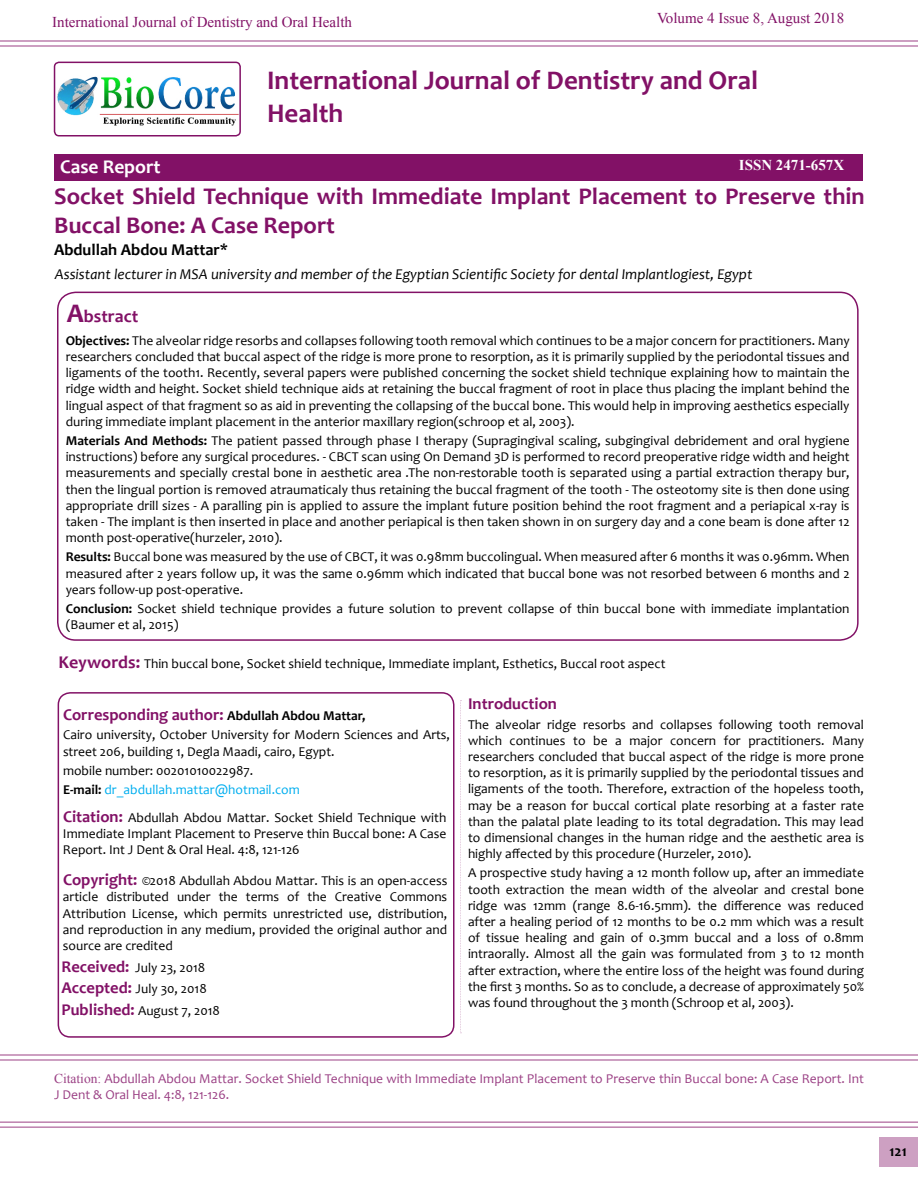
<style>
.page{position:relative;width:918px;height:1188px;background:#fff}
.page>*{position:absolute;margin:0;border:0;box-sizing:border-box;transform-origin:0 0}
.t1{font:700 27px/32.4px "Candara";color:#821166}
.t2{font:700 24px/28.8px "Candara";color:#821166}
.t3{font:700 19.5px "Candara";color:#fff}
.t4{font:700 18px "Candara";color:#821166}
.t5{font:700 16.5px "Candara";color:#821166}
.t6{font:700 16.5px "Candara";color:#000}
.t7{font:italic 15px "Candara";color:#000}
.t8{font:15px "Times New Roman";color:#821166}
.t9{font:700 15px "Times New Roman";color:#fff}
.t10{font:700 15px "Candara";color:#000}
.t11{font:13.5px/16.2px "Candara";color:#000;text-align:justify}
.t12{font:13.5px/16.2px "Candara";color:#821166}
.t13{font:13.5px/19.2px "Candara";color:#00aeef}
.s1{font-size:27px}
.s2{font-weight:700}
.s3{font-weight:700;font-size:18px;color:#821166}
.s4{font-size:13.5px;color:#000}
.s5{color:#000}
.s6{font-weight:700;color:#000}
.s7{font-weight:700;font-size:16.5px;color:#821166}
.s8{font-family:"Times New Roman"}
</style>
<div class="page">
<hr style="left:0;top:40px;width:918px;height:2px;background:#821166">
<hr style="left:0;top:45px;width:918px;height:2px;background:#821166">
<hr style="left:0;top:1054px;width:918px;height:2px;background:#821166">
<hr style="left:0;top:1059px;width:918px;height:2px;background:#821166">
<hr style="left:0;top:1122px;width:918px;height:1px;background:#821166">
<hr style="left:0;top:1127px;width:918px;height:1px;background:#821166">
<div style="left:879px;top:1137px;width:39px;height:30px;background:#cda0c2"></div>
<div style="left:55px;top:154px;width:808px;height:27px;background:#821166"></div>
<div style="left:57px;top:292px;width:802px;height:349px;border:2px solid #821166;border-radius:18px"></div>
<img style="left:55px;top:62px;width:185px;height:64px">
<div style="left:54px;top:62px;width:187px;height:75px;border:2px solid #821166;border-radius:4px"></div>
<div style="left:58px;top:692px;width:397px;height:346px;border:2px solid #821166;border-radius:12px"></div>
<svg style="left:460px;top:700px;width:1px;height:333px"></svg>
<p class="t8" style="left:52px;top:12px;width:301px">International Journal of Dentistry and Oral Health</p>
<p class="t8" style="left:657px;top:7px;width:189px">Volume 4 Issue 8, August 2018</p>
<h3 class="t3" style="left:60px;top:154px;width:102px">Case Report</h3>
<h1 class="t1" style="left:267px;top:64px;width:493px">International Journal of Dentistry and Oral<br>Health</h1>
<p class="t9" style="left:739px;top:155px;width:107px">ISSN 2471-657X</p>
<h2 class="t2" style="left:54px;top:182px;width:812px">Socket Shield Technique with Immediate Implant Placement to Preserve thin<br>Buccal Bone: A Case Report</h2>
<p class="t6" style="left:54px;top:239px;width:176px">Abdullah Abdou Mattar*</p>
<p class="t7" style="left:55px;top:265px;width:699px">Assistant lecturer in MSA university and member of the Egyptian Scientific Society for dental Implantlogiest, Egypt</p>
<h3 class="t4" style="left:67px;top:305px;width:73px"><span class="s1">A</span>bstract</h3>
<p class="t11" style="left:66px;top:332px;width:785px"><span class="s2">Objectives:</span> The alveolar ridge resorbs and collapses following tooth removal which continues to be a major concern for practitioners. Many researchers concluded that buccal aspect of the ridge is more prone to resorption, as it is primarily supplied by the periodontal tissues and ligaments of the tooth1. Recently, several papers were published concerning the socket shield technique explaining how to maintain the ridge width and height. Socket shield technique aids at retaining the buccal fragment of root in place thus placing the implant behind the lingual aspect of that fragment so as aid in preventing the collapsing of the buccal bone. This would help in improving aesthetics especially during immediate implant placement in the anterior maxillary region(schroop et al, 2003).</p>
<p class="t11" style="left:66px;top:432px;width:785px"><span class="s2">Materials And Methods:</span> The patient passed through phase I therapy (Supragingival scaling, subgingival debridement and oral hygiene instructions) before any surgical procedures. - CBCT scan using On Demand 3D is performed to record preoperative ridge width and height measurements and specially crestal bone in aesthetic area .The non-restorable tooth is separated using a partial extraction therapy bur, then the lingual portion is removed atraumaticaly thus retaining the buccal fragment of the tooth - The osteotomy site is then done using appropriate drill sizes - A paralling pin is applied to assure the implant future position behind the root fragment and a periapical x-ray is taken - The implant is then inserted in place and another periapical is then taken shown in on surgery day and a cone beam is done after 12 month post-operative(hurzeler, 2010).</p>
<p class="t11" style="left:66px;top:549px;width:785px"><span class="s2">Results:</span> Buccal bone was measured by the use of CBCT, it was 0.98mm buccolingual. When measured after 6 months it was 0.96mm. When measured after 2 years follow up, it was the same 0.96mm which indicated that buccal bone was not resorbed between 6 months and 2 years follow-up post-operative.</p>
<p class="t11" style="left:66px;top:600px;width:785px"><span class="s2">Conclusion:</span> Socket shield technique provides a future solution to prevent collapse of thin buccal bone with immediate implantation (Baumer et al, 2015)</p>
<p class="t11" style="left:58px;top:655px;width:609px"><span class="s3">Keywords:</span> Thin buccal bone, Socket shield technique, Immediate implant, Esthetics, Buccal root aspect</p>
<p class="t5" style="left:63px;top:705px;width:304px">Corresponding author: <span class="s4">Abdullah Abdou Mattar,</span></p>
<p class="t11" style="left:63px;top:727px;width:389px">Cairo university, October University for Modern Sciences and Arts, street 206, building 1, Degla Maadi, cairo, Egypt.</p>
<p class="t13" style="left:63px;top:761px;width:238px"><span class="s5">mobile number: 00201010022987.<br></span><span class="s6">E-mail:</span> dr_abdullah.mattar@hotmail.com</p>
<p class="t11" style="left:63px;top:809px;width:385px"><span class="s7">Citation:</span> Abdullah Abdou Mattar. Socket Shield Technique with Immediate Implant Placement to Preserve thin Buccal bone: A Case Report. Int J Dent &amp; Oral Heal. 4:8, 121-126</p>
<p class="t11" style="left:63px;top:873px;width:386px"><span class="s7">Copyright:</span> ©2018 Abdullah Abdou Mattar. This is an open-access article distributed under the terms of the Creative Commons Attribution License, which permits unrestricted use, distribution, and reproduction in any medium, provided the original author and source are credited</p>
<p class="t11" style="left:62px;top:957px;width:160px;line-height:21.3px;text-align:left"><span class="s7">Received:</span> July 23, 2018<br><span class="s7">Accepted:</span> July 30, 2018<br><span class="s7">Published:</span> August 7, 2018</p>
<p class="t5" style="left:468px;top:694px;width:90px">Introduction</p>
<p class="t11" style="left:468px;top:716px;width:398px">The alveolar ridge resorbs and collapses following tooth removal which continues to be a major concern for practitioners. Many researchers concluded that buccal aspect of the ridge is more prone to resorption, as it is primarily supplied by the periodontal tissues and ligaments of the tooth. Therefore, extraction of the hopeless tooth, may be a reason for buccal cortical plate resorbing at a faster rate than the palatal plate leading to its total degradation. This may lead to dimensional changes in the human ridge and the aesthetic area is highly affected by this procedure (Hurzeler, 2010).</p>
<p class="t11" style="left:468px;top:865px;width:398px">A prospective study having a 12 month follow up, after an immediate tooth extraction the mean width of the alveolar and crestal bone ridge was 12mm (range 8.6-16.5mm). the difference was reduced after a healing period of 12 months to be 0.2 mm which was a result of tissue healing and gain of 0.3mm buccal and a loss of 0.8mm intraorally. Almost all the gain was formulated from 3 to 12 month after extraction, where the entire loss of the height was found during the first 3 months. So as to conclude, a decrease of approximately 50% was found throughout the 3 month (Schroop et al, 2003).</p>
<p class="t12" style="left:54px;top:1071px;width:812px"><span class="s8">Citation:</span> Abdullah Abdou Mattar. Socket Shield Technique with Immediate Implant Placement to Preserve thin Buccal bone: A Case Report. Int<br>J Dent &amp; Oral Heal. 4:8, 121-126.</p>
<p class="t10" style="left:890px;top:1142px;width:19px">121</p>
</div>
